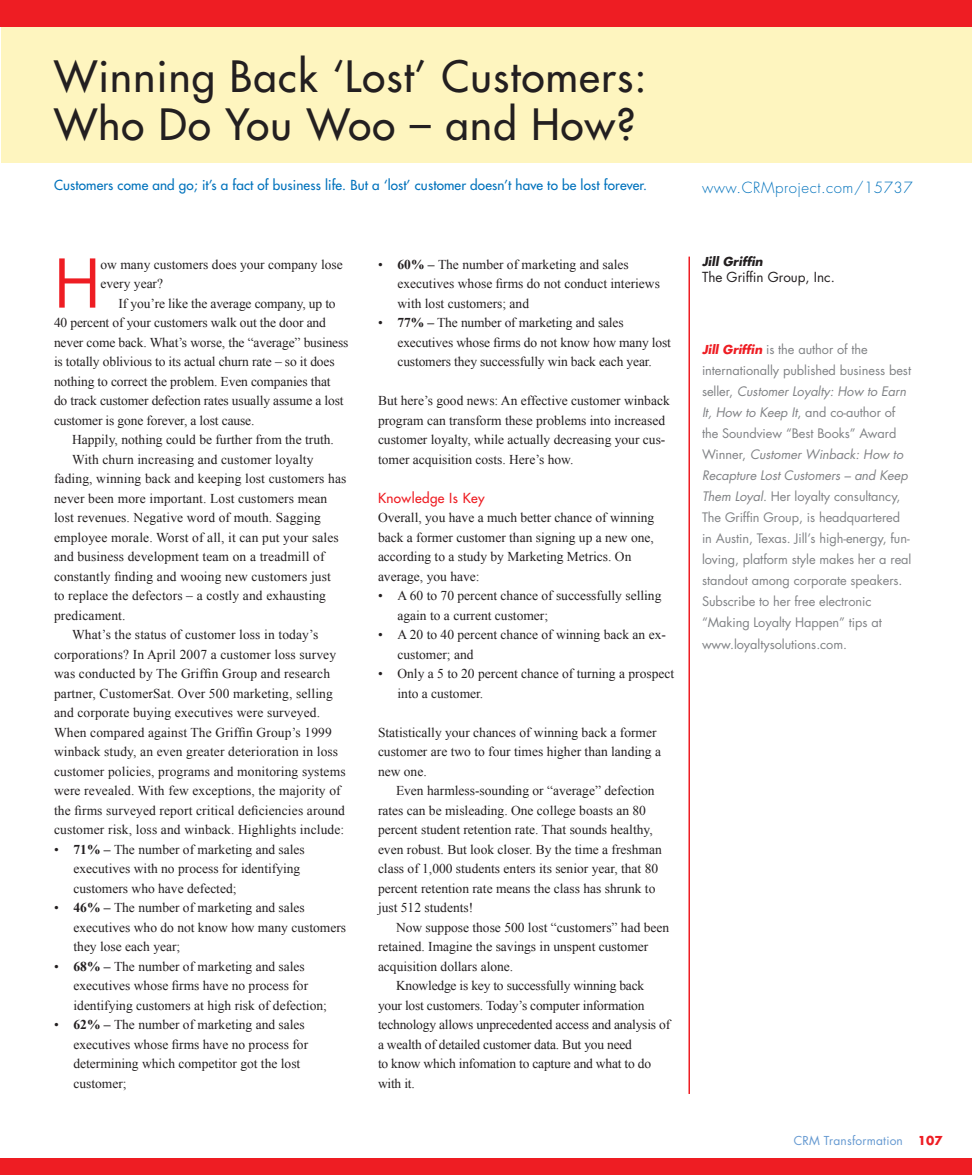
<style>
.page{position:relative;width:972px;height:1175px;background:#fff}
.page>*{position:absolute;margin:0;border:0;box-sizing:border-box;transform-origin:0 0}
.t1{font:65.25px "Futura";color:#ee1d23}
.t2{font:42px/48px "Futura";letter-spacing:.03em;color:#231f20}
.t3{font:300 15px "Futura";letter-spacing:.035em;color:#0072bc}
.t4{font:13.5px/19.5px "Times New Roman";color:#231f20}
.t5{font:13.5px "Futura";letter-spacing:.01em;color:#0072bc}
.t6{font:13.5px "Futura";color:#231f20}
.t7{font:13.5px "Futura";letter-spacing:.03em;color:#ee1d23}
.t8{font:12.75px/21px "Futura";letter-spacing:-.005em;color:#808285}
.t9{font:12px "Futura";letter-spacing:.015em;color:#6599d1}
.t10{font:italic 700 12px "Futura";color:#231f20}
.t11{font:700 12px "Futura";color:#ee1d23}
.s1{font-weight:700}
.s2{font-weight:700;font-style:italic;font-size:12px;color:#ee1d23}
.s3{font-style:italic}
</style>
<div class="page">
<div style="left:0;top:1158px;width:972px;height:16px;background:#ee1d23"></div>
<hr style="left:688px;top:256px;width:2px;height:838px;background:#ee1d23">
<div style="left:1px;top:0;width:971px;height:162px;background:#fef5bf"></div>
<div style="left:0;top:0;width:972px;height:27px;background:#ee1d23"></div>
<h2 class="t2" style="left:54px;top:53px;width:594px">Winning Back ‘Lost’ Customers:<br>Who Do You Woo – and How?</h2>
<p class="t5" style="left:54px;top:176px;width:595px">Customers come and go; it’s a fact of business life. But a ‘lost’ customer doesn’t have to be lost forever.</p>
<h1 class="t1" style="left:54px;top:239px;width:48px">H</h1>
<p class="t4" style="left:101px;top:254px;width:244px">ow many customers does your company lose every year?</p>
<p class="t4" style="left:54px;top:293px;width:296px;text-indent:65px">If you’re like the average company, up to 40 percent of your customers walk out the door and never come back. What’s worse, the “average” business is totally oblivious to its actual churn rate – so it does nothing to correct the problem. Even companies that<br>do track customer defection rates usually assume a lost customer is gone forever, a lost cause.</p>
<p class="t4" style="left:72px;top:430px;width:263px">Happily, nothing could be further from the truth.</p>
<p class="t4" style="left:72px;top:449px;width:243px">With churn increasing and customer loyalty</p>
<p class="t4" style="left:54px;top:469px;width:294px">fading, winning back and keeping lost customers has</p>
<p class="t4" style="left:54px;top:488px;width:275px">never been more important. Lost customers mean</p>
<p class="t4" style="left:54px;top:508px;width:269px">lost revenues. Negative word of mouth. Sagging</p>
<p class="t4" style="left:54px;top:527px;width:286px">employee morale. Worst of all, it can put your sales</p>
<p class="t4" style="left:54px;top:547px;width:272px">and business development team on a treadmill of</p>
<p class="t4" style="left:54px;top:566px;width:278px">constantly finding and wooing new customers just</p>
<p class="t4" style="left:54px;top:586px;width:274px">to replace the defectors – a costly and exhausting</p>
<p class="t4" style="left:54px;top:605px;width:73px">predicament.</p>
<p class="t4" style="left:72px;top:625px;width:248px">What’s the status of customer loss in today’s</p>
<p class="t4" style="left:54px;top:644px;width:284px">corporations? In April 2007 a customer loss survey</p>
<p class="t4" style="left:54px;top:664px;width:278px">was conducted by The Griffin Group and research</p>
<p class="t4" style="left:54px;top:683px;width:280px">partner, CustomerSat. Over 500 marketing, selling</p>
<p class="t4" style="left:54px;top:703px;width:268px">and corporate buying executives were surveyed.</p>
<p class="t4" style="left:54px;top:722px;width:279px">When compared against The Griffin Group’s 1999</p>
<p class="t4" style="left:54px;top:742px;width:286px">winback study, an even greater deterioration in loss</p>
<p class="t4" style="left:54px;top:761px;width:293px">customer policies, programs and monitoring systems</p>
<p class="t4" style="left:54px;top:781px;width:288px">were revealed. With few exceptions, the majority of</p>
<p class="t4" style="left:54px;top:800px;width:293px">the firms surveyed report critical deficiencies around</p>
<p class="t4" style="left:54px;top:820px;width:292px">customer risk, loss and winback. Highlights include:</p>
<p class="t4" style="left:74px;top:839px;width:233px;text-indent:-20px">• <span class="s1">71% –</span> The number of marketing and sales executives with no process for identifying customers who have defected;</p>
<p class="t4" style="left:74px;top:898px;width:274px;text-indent:-20px">• <span class="s1">46% –</span> The number of marketing and sales executives who do not know how many customers they lose each year;</p>
<p class="t4" style="left:74px;top:956px;width:255px;text-indent:-20px">• <span class="s1">68% –</span> The number of marketing and sales executives whose firms have no process for identifying customers at high risk of defection;</p>
<p class="t4" style="left:74px;top:1015px;width:236px;text-indent:-20px">• <span class="s1">62% –</span> The number of marketing and sales executives whose firms have no process for determining which competitor got the lost customer;</p>
<p class="t4" style="left:398px;top:254px;width:264px;text-indent:-20px">• <span class="s1">60% –</span> The number of marketing and sales executives whose firms do not conduct interiews with lost customers; and</p>
<p class="t4" style="left:398px;top:313px;width:275px;text-indent:-20px">• <span class="s1">77% –</span> The number of marketing and sales executives whose firms do not know how many lost customers they successfully win back each year.</p>
<p class="t4" style="left:378px;top:391px;width:293px">But here’s good news: An effective customer winback program can transform these problems into increased customer loyalty, while actually decreasing your cus&shy;tomer acquisition costs. Here’s how.</p>
<p class="t7" style="left:378px;top:489px;width:108px">Knowledge Is Key</p>
<p class="t4" style="left:378px;top:508px;width:278px">Overall, you have a much better chance of winning back a former customer than signing up a new one, according to a study by Marketing Metrics. On average, you have:</p>
<p class="t4" style="left:398px;top:586px;width:265px;text-indent:-20px">• A 60 to 70 percent chance of successfully selling again to a current customer;</p>
<p class="t4" style="left:398px;top:625px;width:270px;text-indent:-20px">• A 20 to 40 percent chance of winning back an ex&shy;customer; and</p>
<p class="t4" style="left:398px;top:664px;width:278px;text-indent:-20px">• Only a 5 to 20 percent chance of turning a prospect into a customer.</p>
<p class="t4" style="left:378px;top:722px;width:285px">Statistically your chances of winning back a former customer are two to four times higher than landing a new one.</p>
<p class="t4" style="left:378px;top:781px;width:285px;text-indent:18px">Even harmless-sounding or “average” defection rates can be misleading. One college boasts an 80 percent student retention rate. That sounds healthy, even robust. But look closer. By the time a freshman class of 1,000 students enters its senior year, that 80 percent retention rate means the class has shrunk to just 512 students!</p>
<p class="t4" style="left:396px;top:917px;width:275px">Now suppose those 500 lost “customers” had been</p>
<p class="t4" style="left:378px;top:937px;width:272px">retained. Imagine the savings in unspent customer</p>
<p class="t4" style="left:378px;top:956px;width:137px">acquisition dollars alone.</p>
<p class="t4" style="left:396px;top:976px;width:250px">Knowledge is key to successfully winning back</p>
<p class="t4" style="left:378px;top:995px;width:268px">your lost customers. Today’s computer information</p>
<p class="t4" style="left:378px;top:1015px;width:294px">technology allows unprecedented access and analysis of</p>
<p class="t4" style="left:378px;top:1034px;width:256px">a wealth of detailed customer data. But you need</p>
<p class="t4" style="left:378px;top:1054px;width:275px">to know which infomation to capture and what to do</p>
<p class="t4" style="left:378px;top:1073px;width:38px">with it.</p>
<p class="t3" style="left:702px;top:178px;width:212px">www.CRMproject.com/15737</p>
<p class="t10" style="left:702px;top:253px;width:62px">Jill Griffin</p>
<p class="t6" style="left:702px;top:268px;width:134px">The Griffin Group, Inc.</p>
<p class="t8" style="left:702px;top:339px;width:211px"><span class="s2">Jill Griffin</span> is the author of the internationally published business best seller, <span class="s3">Customer Loyalty: How to Earn It, How to Keep It</span>, and co-author of the Soundview “Best Books” Award Winner, <span class="s3">Customer Winback: How to Recapture Lost Customers – and Keep Them Loyal</span>. Her loyalty consultancy, The Griffin Group, is headquartered in Austin, Texas. Jill’s high-energy, fun&shy;loving, platform style makes her a real standout among corporate speakers.<br>Subscribe to her free electronic “Making Loyalty Happen” tips at www.loyaltysolutions.com.</p>
<p class="t9" style="left:794px;top:1132px;width:111px">CRM Transformation</p>
<p class="t11" style="left:918px;top:1132px;width:26px">107</p>
</div>
